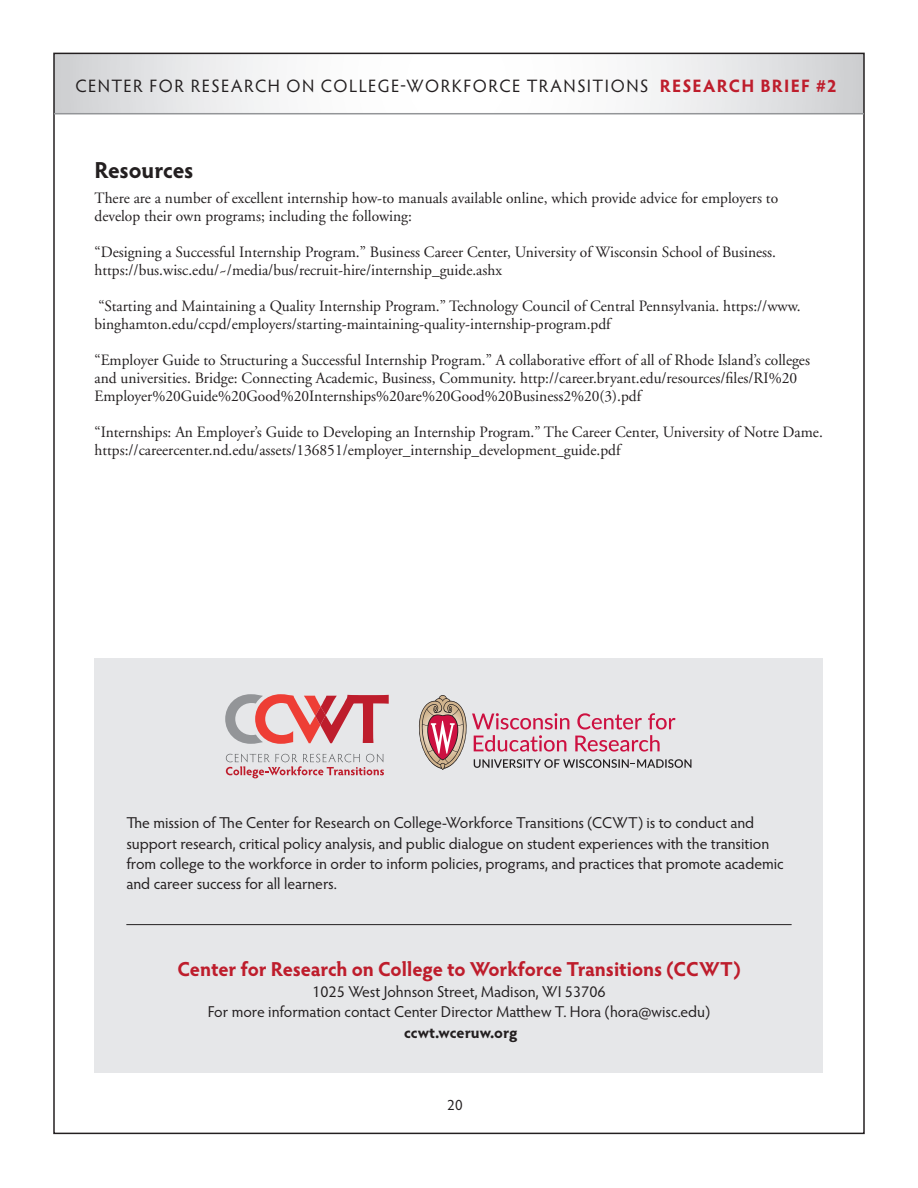
<style>
.page{position:relative;width:918px;height:1188px;background:#fff}
.page>*{position:absolute;margin:0;border:0;box-sizing:border-box;transform-origin:0 0}
.head{font:700 23.25px "Hypatia Sans Pro";letter-spacing:-.01em;color:#231f20}
.t1{font:700 20.25px "Hypatia Sans Pro";letter-spacing:-.005em;color:#be1d2c}
.t2{font:18px "Hypatia Sans Pro";letter-spacing:.08em;color:#231f20}
.t3{font:15.75px/18px "Adobe Garamond";color:#231f20}
.t4{font:15.75px/20.4px "Hypatia Sans Pro";letter-spacing:-.005em;color:#231f20}
.t5{font:700 15.75px "Hypatia Sans Pro";letter-spacing:-.005em;color:#231f20}
.t6{font:15px "Hypatia Sans Pro";color:#231f20}
.s1{font-weight:700;color:#be1d2c}
</style>
<div class="page">
<svg style="left:56px;top:56px;width:806px;height:57px"></svg>
<hr style="left:54px;top:113px;width:810px;height:1px;background:#939598">
<div style="left:94px;top:659px;width:730px;height:414px;background:#e6e7e9"></div>
<svg style="left:225px;top:694px;width:164px;height:50px"></svg>
<svg style="left:226px;top:754px;width:158px;height:24px"></svg>
<svg style="left:419px;top:695px;width:272px;height:75px"></svg>
<hr style="left:126px;top:924px;width:666px;height:1px;background:#231f20">
<p class="t2" style="left:76px;top:74px;width:763px">CENTER FOR RESEARCH ON COLLEGE-WORKFORCE TRANSITIONS <span class="s1">RESEARCH BRIEF #2</span></p>
<p class="head" style="left:94px;top:153px;width:101px">Resources</p>
<p class="t3" style="left:94px;top:189px;width:685px">There are a number of excellent internship how-to manuals available online, which provide advice for employers to develop their own programs; including the following:</p>
<p class="t3" style="left:94px;top:243px;width:683px">“Designing a Successful Internship Program.” Business Career Center, University of Wisconsin School of Business. https://bus.wisc.edu/~/media/bus/recruit-hire/internship_guide.ashx</p>
<p class="t3" style="left:94px;top:297px;width:708px">“Starting and Maintaining a Quality Internship Program.” Technology Council of Central Pennsylvania. https://www. binghamton.edu/ccpd/employers/starting-maintaining-quality-internship-program.pdf</p>
<p class="t3" style="left:94px;top:351px;width:717px">“Employer Guide to Structuring a Successful Internship Program.” A collaborative effort of all of Rhode Island’s colleges and universities. Bridge: Connecting Academic, Business, Community. http://career.bryant.edu/resources/files/RI%20<br>Employer%20Guide%20Good%20Internships%20are%20Good%20Business2%20(3).pdf</p>
<p class="t3" style="left:94px;top:423px;width:730px">“Internships: An Employer’s Guide to Developing an Internship Program.” The Career Center, University of Notre Dame. https://careercenter.nd.edu/assets/136851/employer_internship_development_guide.pdf</p>
<p class="t4" style="left:126px;top:812px;width:659px">The mission of The Center for Research on College-Workforce Transitions (CCWT) is to conduct and support research, critical policy analysis, and public dialogue on student experiences with the transition from college to the workforce in order to inform policies, programs, and practices that promote academic and career success for all learners.</p>
<p class="t1" style="left:177px;top:955px;width:565px">Center for Research on College to Workforce Transitions (CCWT)</p>
<p class="t4" style="left:312px;top:981px;width:295px">1025 West Johnson Street, Madison, WI 53706</p>
<p class="t4" style="left:208px;top:1001px;width:504px">For more information contact Center Director Matthew T. Hora (hora@wisc.edu)</p>
<p class="t5" style="left:404px;top:1021px;width:115px">ccwt.wceruw.org</p>
<p class="t6" style="left:447px;top:1095px;width:17px">20</p>
</div>
